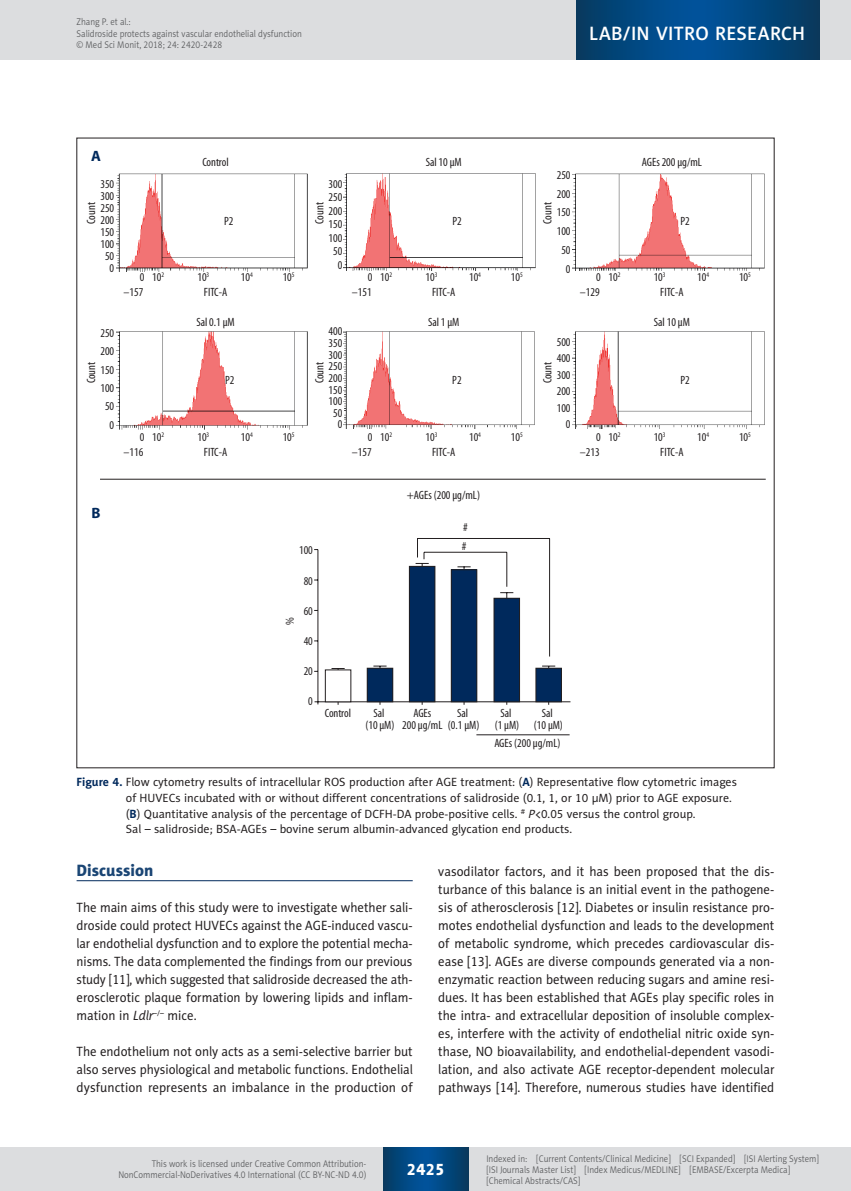
<style>
.page{position:relative;width:851px;height:1191px;background:#fff}
.page>*{position:absolute;margin:0;border:0;box-sizing:border-box;transform-origin:0 0}
.t1{font:19.5px "Naomi Sans EFN Medium";letter-spacing:.01em;color:#fff}
.MSM_Headline_1{font:16.5px "Naomi Sans EFN Heavy";color:#1a4574}
.t2{font:16.5px "Naomi Sans EFN Heavy";color:#fff}
.t3{font:700 15px "Myriad Pro";color:#00295c}
.MSM_Body{font:13.5px/18px "Naomi Sans EFN";color:#231f20;text-align:justify;scale:.95 1}
.t4{font:condensed 12px/12px "Myriad Pro";color:#231f20;text-align:right}
.MSM_Rycina_tytul{font:12px/15.8px "Naomi Sans EFN";color:#231f20}
.t5{font:9.75px/11.2px "Naomi Sans EFN Light";color:#57585a;scale:.9 1}
.s1{font-weight:700;color:#00295c}
.s2{font-style:italic}
</style>
<div class="page">
<hr style="left:77px;top:880px;width:335px;height:1px;background:#00295c">
<img style="left:116px;top:174px;width:191px;height:97px">
<img style="left:344px;top:174px;width:191px;height:96px">
<img style="left:572px;top:174px;width:192px;height:96px">
<img style="left:572px;top:331px;width:192px;height:98px">
<img style="left:344px;top:331px;width:190px;height:98px">
<img style="left:117px;top:331px;width:191px;height:98px">
<hr style="left:100px;top:479px;width:665px;height:1px;background:#231f20">
<hr style="left:314px;top:701px;width:256px;height:1px;background:#231f20">
<hr style="left:317px;top:549px;width:1px;height:155px;background:#231f20">
<svg style="left:324px;top:538px;width:246px;height:197px"></svg>
<div style="left:0;top:1148px;width:850px;height:43px;background:#dcdddf"></div>
<svg style="left:383px;top:1147px;width:85px;height:43px;background:#02477e"></svg>
<div style="left:0;top:0;width:850px;height:60px;background:#dcdddf"></div>
<svg style="left:576px;top:0;width:243px;height:60px;background:#02477e"></svg>
<p class="t5" style="left:77px;top:16px;width:252px">Zhang P. et al.:<br>Salidroside protects against vascular endothelial dysfunction © Med Sci Monit, 2018; 24: 2420-2428</p>
<h1 class="t1" style="left:589px;top:22px;width:217px">LAB/IN VITRO RESEARCH</h1>
<p class="t3" style="left:91px;top:147px;width:11px">A</p>
<p class="t4" style="left:100px;top:178px;width:15px">350<br>300<br>250<br>200<br>150<br>100<br>50<br>0</p>
<p class="t4" style="left:86px;top:224px;width:23px;rotate:-90deg">Count</p>
<p class="t4" style="left:140px;top:271px;width:6px">0</p>
<p class="t4" style="left:124px;top:287px;width:21px">–157</p>
<p class="t4" style="left:152px;top:271px;width:13px">10<sup>2</sup></p>
<p class="t4" style="left:100px;top:324px;width:15px;line-height:18.3px">250<br>200<br>150<br>100<br>50<br>0</p>
<p class="t4" style="left:86px;top:383px;width:23px;rotate:-90deg">Count</p>
<p class="t4" style="left:140px;top:431px;width:6px">0</p>
<p class="t4" style="left:124px;top:446px;width:21px">–116</p>
<p class="t4" style="left:152px;top:431px;width:13px">10<sup>2</sup></p>
<p class="t3" style="left:91px;top:503px;width:11px">B</p>
<p class="t4" style="left:202px;top:156px;width:28px">Control</p>
<p class="t4" style="left:425px;top:156px;width:38px">Sal 10 μM</p>
<p class="t4" style="left:641px;top:156px;width:62px">AGEs 200 μg/mL</p>
<p class="t4" style="left:224px;top:215px;width:11px">P2</p>
<p class="t4" style="left:197px;top:271px;width:13px">10<sup>3</sup></p>
<p class="t4" style="left:241px;top:271px;width:13px">10<sup>4</sup></p>
<p class="t4" style="left:282px;top:271px;width:13px">10<sup>5</sup></p>
<p class="t4" style="left:328px;top:177px;width:15px;line-height:13.5px">300<br>250<br>200<br>150<br>100<br>50<br>0</p>
<p class="t4" style="left:314px;top:224px;width:23px;rotate:-90deg">Count</p>
<p class="t4" style="left:368px;top:271px;width:6px">0</p>
<p class="t4" style="left:380px;top:271px;width:13px">10<sup>2</sup></p>
<p class="t4" style="left:452px;top:215px;width:11px">P2</p>
<p class="t4" style="left:425px;top:271px;width:13px">10<sup>3</sup></p>
<p class="t4" style="left:469px;top:271px;width:13px">10<sup>4</sup></p>
<p class="t4" style="left:510px;top:271px;width:13px">10<sup>5</sup></p>
<p class="t4" style="left:556px;top:166px;width:15px;line-height:18.8px">250<br>200<br>150<br>100<br>50<br>0</p>
<p class="t4" style="left:542px;top:224px;width:23px;rotate:-90deg">Count</p>
<p class="t4" style="left:596px;top:271px;width:6px">0</p>
<p class="t4" style="left:608px;top:271px;width:13px">10<sup>2</sup></p>
<p class="t4" style="left:680px;top:215px;width:11px">P2</p>
<p class="t4" style="left:653px;top:271px;width:13px">10<sup>3</sup></p>
<p class="t4" style="left:697px;top:271px;width:13px">10<sup>4</sup></p>
<p class="t4" style="left:738px;top:271px;width:13px">10<sup>5</sup></p>
<p class="t4" style="left:204px;top:287px;width:25px">FITC-A</p>
<p class="t4" style="left:352px;top:287px;width:21px">–151</p>
<p class="t4" style="left:432px;top:287px;width:25px">FITC-A</p>
<p class="t4" style="left:580px;top:287px;width:21px">–129</p>
<p class="t4" style="left:660px;top:287px;width:25px">FITC-A</p>
<p class="t4" style="left:196px;top:316px;width:40px">Sal 0.1 μM</p>
<p class="t4" style="left:225px;top:374px;width:11px">P2</p>
<p class="t4" style="left:328px;top:326px;width:15px">400<br>350<br>300<br>250<br>200<br>150<br>100<br>50<br>0</p>
<p class="t4" style="left:314px;top:383px;width:23px;rotate:-90deg">Count</p>
<p class="t4" style="left:428px;top:316px;width:33px">Sal 1 μM</p>
<p class="t4" style="left:452px;top:374px;width:11px">P2</p>
<p class="t4" style="left:556px;top:334px;width:15px;line-height:16.5px">500<br>400<br>300<br>200<br>100<br>0</p>
<p class="t4" style="left:542px;top:383px;width:23px;rotate:-90deg">Count</p>
<p class="t4" style="left:653px;top:316px;width:38px">Sal 10 μM</p>
<p class="t4" style="left:680px;top:374px;width:11px">P2</p>
<p class="t4" style="left:197px;top:431px;width:13px">10<sup>3</sup></p>
<p class="t4" style="left:241px;top:431px;width:13px">10<sup>4</sup></p>
<p class="t4" style="left:282px;top:431px;width:13px">10<sup>5</sup></p>
<p class="t4" style="left:368px;top:431px;width:6px">0</p>
<p class="t4" style="left:380px;top:431px;width:13px">10<sup>2</sup></p>
<p class="t4" style="left:425px;top:431px;width:13px">10<sup>3</sup></p>
<p class="t4" style="left:469px;top:431px;width:13px">10<sup>4</sup></p>
<p class="t4" style="left:510px;top:431px;width:13px">10<sup>5</sup></p>
<p class="t4" style="left:596px;top:431px;width:6px">0</p>
<p class="t4" style="left:608px;top:431px;width:13px">10<sup>2</sup></p>
<p class="t4" style="left:653px;top:431px;width:13px">10<sup>3</sup></p>
<p class="t4" style="left:697px;top:431px;width:13px">10<sup>4</sup></p>
<p class="t4" style="left:738px;top:431px;width:13px">10<sup>5</sup></p>
<p class="t4" style="left:204px;top:446px;width:25px">FITC-A</p>
<p class="t4" style="left:352px;top:446px;width:21px">–157</p>
<p class="t4" style="left:432px;top:446px;width:25px">FITC-A</p>
<p class="t4" style="left:580px;top:446px;width:21px">–213</p>
<p class="t4" style="left:660px;top:446px;width:25px">FITC-A</p>
<p class="t4" style="left:406px;top:489px;width:75px">+AGEs (200 μg/mL)</p>
<p class="t4" style="left:299px;top:545px;width:15px">100</p>
<p class="t4" style="left:303px;top:575px;width:11px">80</p>
<p class="t4" style="left:303px;top:605px;width:11px">60</p>
<p class="t4" style="left:303px;top:635px;width:11px">40</p>
<p class="t4" style="left:303px;top:665px;width:11px">20</p>
<p class="t4" style="left:308px;top:695px;width:6px">0</p>
<p class="t4" style="left:284px;top:625px;width:9px;rotate:-90deg">%</p>
<p class="t4" style="left:461px;top:518px;width:8px;line-height:18.5px;text-align:left"># #</p>
<p class="t4" style="left:325px;top:707px;width:28px">Control</p>
<p class="t4" style="left:365px;top:707px;width:31px;text-align:center">Sal<br>(10 μM)</p>
<p class="t4" style="left:402px;top:707px;width:79px;text-align:left;text-indent:11px">AGEs<br>200 μg/mL (0.1 μM)</p>
<p class="t4" style="left:457px;top:707px;width:12px">Sal</p>
<p class="t4" style="left:494px;top:707px;width:26px;text-align:center">Sal<br>(1 μM)</p>
<p class="t4" style="left:533px;top:707px;width:31px;text-align:center">Sal<br>(10 μM)</p>
<p class="t4" style="left:494px;top:737px;width:68px">AGEs (200 μg/mL)</p>
<p class="MSM_Rycina_tytul" style="left:126px;top:774px;width:612px;text-indent:-49px"><span class="s1">Figure 4.</span> Flow cytometry results of intracellular ROS production after AGE treatment: (<span class="s1">A</span>) Representative flow cytometric images of HUVECs incubated with or without different concentrations of salidroside (0.1, 1, or 10 μM) prior to AGE exposure. (<span class="s1">B</span>) Quantitative analysis of the percentage of DCFH-DA probe-positive cells. <sup>#</sup> <span class="s2">P</span>&lt;0.05 versus the control group.<br>Sal – salidroside; BSA-AGEs – bovine serum albumin-advanced glycation end products.</p>
<p class="MSM_Headline_1" style="left:77px;top:860px;width:78px">Discussion</p>
<p class="MSM_Body" style="left:77px;top:898px;width:355px">The main aims of this study were to investigate whether sali&shy;droside could protect HUVECs against the AGE-induced vascu&shy;lar endothelial dysfunction and to explore the potential mecha&shy;nisms. The data complemented the findings from our previous study [11], which suggested that salidroside decreased the ath&shy;erosclerotic plaque formation by lowering lipids and inflam&shy;mation in <span class="s2">Ldlr</span><sup>–/–</sup> mice.</p>
<p class="MSM_Body" style="left:77px;top:1042px;width:355px">The endothelium not only acts as a semi-selective barrier but also serves physiological and metabolic functions. Endothelial dysfunction represents an imbalance in the production of</p>
<p class="MSM_Body" style="left:438px;top:862px;width:355px">vasodilator factors, and it has been proposed that the dis&shy;turbance of this balance is an initial event in the pathogene&shy;sis of atherosclerosis [12]. Diabetes or insulin resistance pro&shy;motes endothelial dysfunction and leads to the development of metabolic syndrome, which precedes cardiovascular dis&shy;ease [13]. AGEs are diverse compounds generated via a non&shy;enzymatic reaction between reducing sugars and amine resi&shy;dues. It has been established that AGEs play specific roles in the intra- and extracellular deposition of insoluble complex&shy;es, interfere with the activity of endothelial nitric oxide syn&shy;thase, NO bioavailability, and endothelial-dependent vasodi&shy;lation, and also activate AGE receptor-dependent molecular pathways [14]. Therefore, numerous studies have identified</p>
<p class="t5" style="left:118px;top:1158px;width:277px;text-align:right">This work is licensed under Creative Common Attribution-<br>NonCommercial-NoDerivatives 4.0 International (CC BY-NC-ND 4.0)</p>
<p class="t2" style="left:406px;top:1159px;width:40px">2425</p>
<p class="t5" style="left:486px;top:1152px;width:371px">Indexed in: [Current Contents/Clinical Medicine] [SCI Expanded] [ISI Alerting System] [ISI Journals Master List] [Index Medicus/MEDLINE] [EMBASE/Excerpta Medica] [Chemical Abstracts/CAS]</p>
</div>
